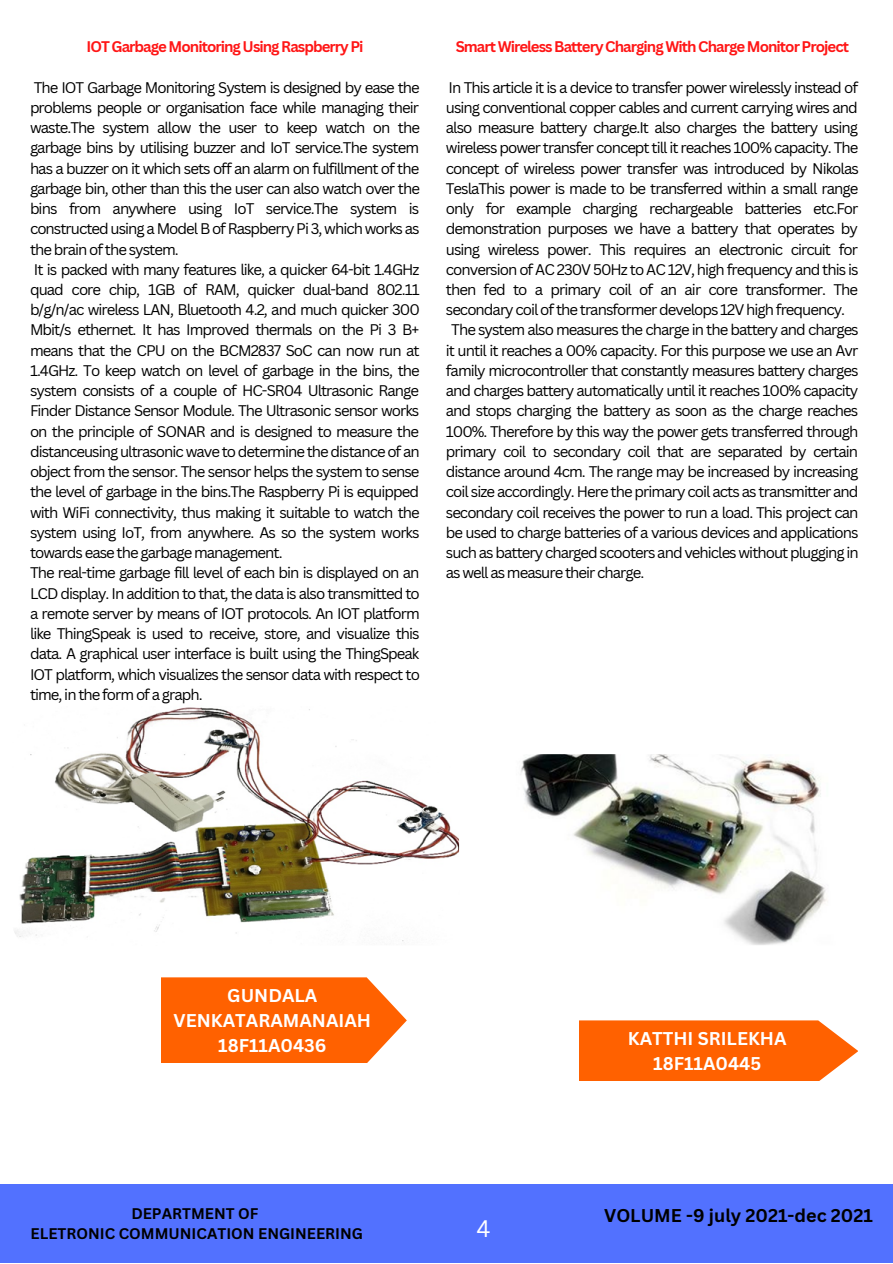
<style>
.page{position:relative;width:893px;height:1264px;background:#fff}
.page>*{position:absolute;margin:0;border:0;box-sizing:border-box;transform-origin:0 0}
.t1{font:23.25px "Canva Sans";color:#fff}
.t2{font:700 18px/24.8px "Canva Sans";color:#fff;text-align:center}
.t3{font:700 18px "Canva Sans";color:#000}
.t4{font:15px/20.2px "Canva Sans";letter-spacing:-.065em;color:#000}
.t5{font:700 15px "Canva Sans";letter-spacing:-.065em;color:#ff1616}
.t6{font:700 15px/20.2px "Canva Sans";color:#000;text-align:center}
</style>
<div class="page">
<img style="left:13px;top:694px;width:446px;height:251px;border-radius:21px">
<img style="left:509px;top:754px;width:340px;height:191px;border-radius:16px">
<div style="left:0;top:1183px;width:892px;height:79px;background:#5271ff"></div>
<svg style="left:161px;top:977px;width:245px;height:85px;background:#ff6c12"></svg>
<svg style="left:579px;top:1020px;width:278px;height:60px;background:#ff6c11"></svg>
<p class="t5" style="left:86px;top:36px;width:279px">IOT Garbage Monitoring Using Raspberry Pi</p>
<p class="t4" style="left:30px;top:77px;width:391px">The IOT Garbage Monitoring System is designed by ease the problems people or organisation face while managing their waste.The system allow the user to keep watch on the garbage bins by utilising buzzer and IoT service.The system has a buzzer on it which sets off an alarm on fulfillment of the garbage bin, other than this the user can also watch over the bins from anywhere using IoT service.The system is constructed using a Model B of Raspberry Pi 3, which works as the brain of the system.<br>It is packed with many features like, a quicker 64-bit 1.4GHz quad core chip, 1GB of RAM, quicker dual-band 802.11 b/g/n/ac wireless LAN, Bluetooth 4.2, and much quicker 300<br>Mbit/s ethernet. It has Improved thermals on the Pi 3 B+ means that the CPU on the BCM2837 SoC can now run at 1.4GHz. To keep watch on level of garbage in the bins, the system consists of a couple of HC-SR04 Ultrasonic Range Finder Distance Sensor Module. The Ultrasonic sensor works on the principle of SONAR and is designed to measure the distanceusing ultrasonic wave to determine the distance of an object from the sensor. The sensor helps the system to sense the level of garbage in the bins.The Raspberry Pi is equipped with WiFi connectivity, thus making it suitable to watch the system using IoT, from anywhere. As so the system works towards ease the garbage management.<br>The real-time garbage fill level of each bin is displayed on an LCD display. In addition to that, the data is also transmitted to a remote server by means of IOT protocols. An IOT platform like ThingSpeak is used to receive, store, and visualize this data. A graphical user interface is built using the ThingSpeak IOT platform, which visualizes the sensor data with respect to time, in the form of a graph.</p>
<p class="t5" style="left:455px;top:36px;width:394px">Smart Wireless Battery Charging With Charge Monitor Project</p>
<p class="t4" style="left:448px;top:77px;width:411px">In This article it is a device to transfer power wirelessly instead of</p>
<p class="t4" style="left:446px;top:97px;width:413px">using conventional copper cables and current carrying wires and</p>
<p class="t4" style="left:446px;top:117px;width:413px">also measure battery charge.It also charges the battery using</p>
<p class="t4" style="left:446px;top:137px;width:414px">wireless power transfer concept till it reaches 100% capacity. The</p>
<p class="t4" style="left:446px;top:158px;width:414px">concept of wireless power transfer was introduced by Nikolas</p>
<p class="t4" style="left:446px;top:178px;width:414px">TeslaThis power is made to be transferred within a small range</p>
<p class="t4" style="left:446px;top:198px;width:414px">only for example charging rechargeable batteries etc.For</p>
<p class="t4" style="left:446px;top:218px;width:413px">demonstration purposes we have a battery that operates by</p>
<p class="t4" style="left:446px;top:238px;width:413px">using wireless power. This requires an electronic circuit for</p>
<p class="t4" style="left:446px;top:259px;width:414px">conversion of AC 230V 50Hz to AC 12V, high frequency and this is</p>
<p class="t4" style="left:446px;top:279px;width:413px">then fed to a primary coil of an air core transformer. The</p>
<p class="t4" style="left:446px;top:299px;width:401px">secondary coil of the transformer develops 12V high frequency.</p>
<p class="t4" style="left:451px;top:319px;width:409px">The system also measures the charge in the battery and charges</p>
<p class="t4" style="left:446px;top:340px;width:414px">it until it reaches a 00% capacity. For this purpose we use an Avr</p>
<p class="t4" style="left:446px;top:360px;width:414px">family microcontroller that constantly measures battery charges</p>
<p class="t4" style="left:446px;top:380px;width:414px">and charges battery automatically until it reaches 100% capacity</p>
<p class="t4" style="left:446px;top:400px;width:414px">and stops charging the battery as soon as the charge reaches</p>
<p class="t4" style="left:446px;top:421px;width:414px">100%. Therefore by this way the power gets transferred through</p>
<p class="t4" style="left:446px;top:441px;width:414px">primary coil to secondary coil that are separated by certain</p>
<p class="t4" style="left:446px;top:461px;width:414px">distance around 4cm. The range may be increased by increasing</p>
<p class="t4" style="left:446px;top:481px;width:414px">coil size accordingly. Here the primary coil acts as transmitter and</p>
<p class="t4" style="left:446px;top:501px;width:414px">secondary coil receives the power to run a load. This project can</p>
<p class="t4" style="left:446px;top:522px;width:414px">be used to charge batteries of a various devices and applications</p>
<p class="t4" style="left:446px;top:542px;width:414px">such as battery charged scooters and vehicles without plugging in</p>
<p class="t4" style="left:446px;top:562px;width:200px">as well as measure their charge.</p>
<p class="t2" style="left:173px;top:982px;width:199px">GUNDALA<br>VENKATARAMANAIAH<br>18F11A0436</p>
<p class="t2" style="left:627px;top:1025px;width:160px">KATTHI SRILEKHA<br>18F11A0445</p>
<p class="t6" style="left:30px;top:1202px;width:334px">DEPARTMENT OF<br>ELETRONIC COMMUNICATION ENGINEERING</p>
<p class="t3" style="left:604px;top:1202px;width:270px">VOLUME -9 july 2021-dec 2021</p>
<h1 class="t1" style="left:476px;top:1211px;width:16px">4</h1>
</div>
